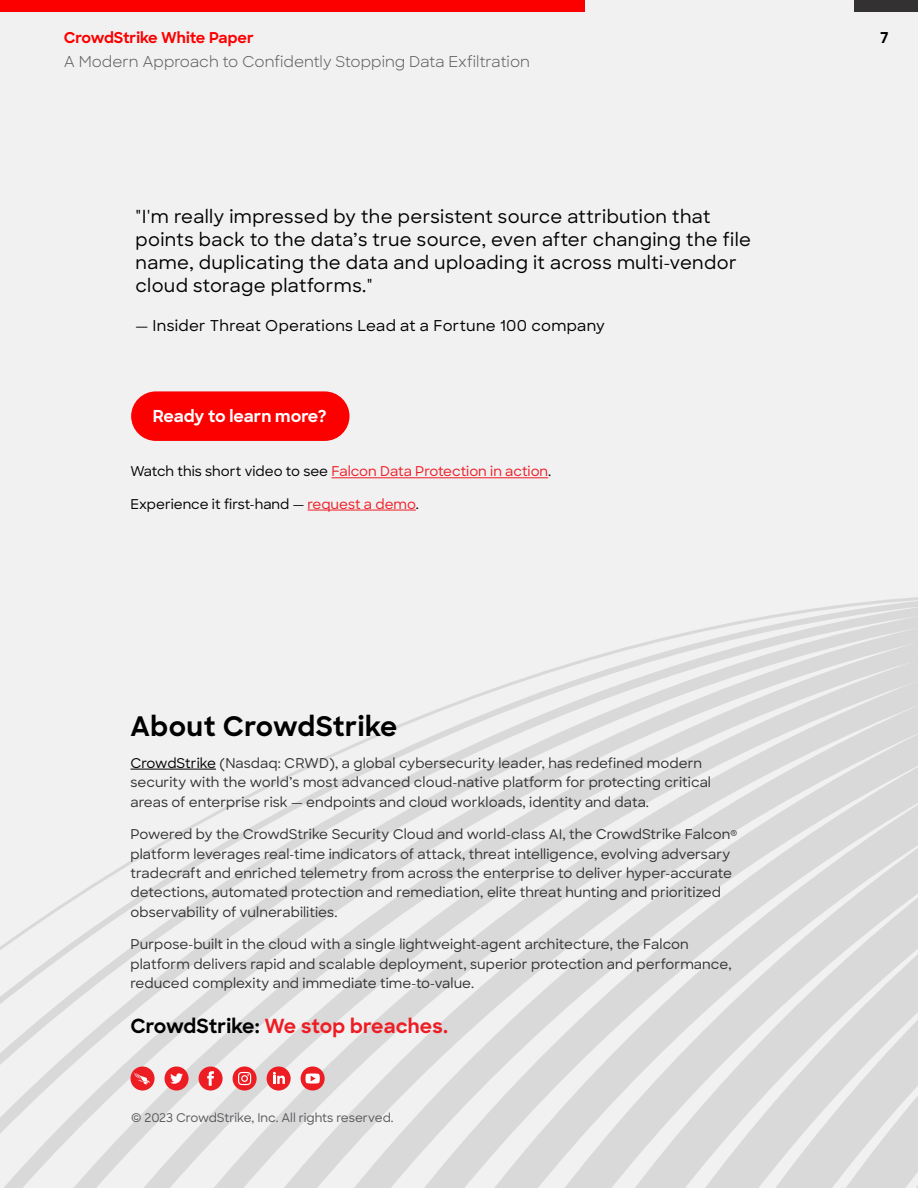
<style>
.page{position:relative;width:918px;height:1188px;background:#f1f1f2}
.page>*{position:absolute;margin:0;border:0;box-sizing:border-box;transform-origin:0 0}
.t1{font:700 27px "Crowdstrike Sharp Sans";letter-spacing:.02em;color:#000}
.t2{font:700 19.5px "Crowdstrike Sharp Sans";letter-spacing:.005em;color:#ed1d24}
.t3{font:18px/23px "Crowdstrike Sharp Sans Mdm";letter-spacing:.02em;color:#000}
.t4{font:700 16.5px "Crowdstrike Sharp Sans";color:#fff}
.t5{font:15px "Crowdstrike Sharp Sans";color:#58595b}
.t6{font:15px "Crowdstrike Sharp Sans Mdm";letter-spacing:.02em;color:#000}
.t7{font:700 15px "Crowdstrike Sharp Sans";color:#fc0000}
.t8{font:700 15px "Crowdstrike Sharp Sans";color:#000}
.t9{font:13.5px/19.5px "Crowdstrike Sharp Sans Mdm";letter-spacing:.005em;color:#333}
.t10{font:13.5px "Crowdstrike Sharp Sans Mdm";color:#ed1c24}
.t11{font:13.5px "Crowdstrike Sharp Sans Mdm";color:#000}
.t12{font:12px "Crowdstrike Sharp Sans Mdm";color:#58595b}
.s1{color:#000}
.s2{color:#ed1c24}
</style>
<div class="page">
<div style="left:0;top:0;width:585px;height:11px;background:#fc0000"></div>
<div style="left:854px;top:0;width:64px;height:11px;background:#333132"></div>
<svg style="left:0;top:917px;width:43px;height:271px"></svg>
<svg style="left:43px;top:867px;width:77px;height:321px"></svg>
<svg style="left:120px;top:768px;width:77px;height:420px"></svg>
<svg style="left:197px;top:768px;width:76px;height:420px"></svg>
<svg style="left:273px;top:747px;width:75px;height:441px"></svg>
<svg style="left:348px;top:716px;width:73px;height:472px"></svg>
<svg style="left:421px;top:688px;width:74px;height:500px"></svg>
<svg style="left:495px;top:664px;width:73px;height:524px"></svg>
<svg style="left:568px;top:643px;width:74px;height:545px"></svg>
<svg style="left:642px;top:597px;width:276px;height:591px"></svg>
<div style="left:165px;top:1066px;width:24px;height:25px;background:#ed1d24;border-radius:12px"></div>
<svg style="left:170px;top:1073px;width:13px;height:11px"></svg>
<div style="left:199px;top:1066px;width:24px;height:25px;background:#ed1d24;border-radius:12px"></div>
<svg style="left:207px;top:1071px;width:7px;height:15px"></svg>
<svg style="left:233px;top:1066px;width:24px;height:25px"></svg>
<svg style="left:238px;top:1072px;width:13px;height:13px"></svg>
<div style="left:267px;top:1066px;width:24px;height:25px;background:#ed1d24;border-radius:12px"></div>
<svg style="left:273px;top:1072px;width:12px;height:12px"></svg>
<div style="left:301px;top:1066px;width:24px;height:25px;background:#ed1d24;border-radius:12px"></div>
<svg style="left:305px;top:1073px;width:15px;height:11px"></svg>
<div style="left:131px;top:1066px;width:24px;height:25px;background:#ed1d24;border-radius:12px"></div>
<svg style="left:134px;top:1072px;width:16px;height:13px"></svg>
<hr style="left:130px;top:769px;width:86px;height:1px;background:#000">
<hr style="left:332px;top:477px;width:216px;height:1px;background:#ed1c24">
<hr style="left:308px;top:510px;width:108px;height:1px;background:#ed1c24">
<div style="left:131px;top:391px;width:219px;height:50px;background:#fc0000;border-radius:25px"></div>
<p class="t7" style="left:64px;top:26px;width:192px">CrowdStrike White Paper</p>
<p class="t5" style="left:64px;top:50px;width:468px">A Modern Approach to Confidently Stopping Data Exfiltration</p>
<h3 class="t3" style="left:135px;top:205px;width:617px">"I'm really impressed by the persistent source attribution that points back to the data’s true source, even after changing the file name, duplicating the data and uploading it across multi-vendor cloud storage platforms."</h3>
<p class="t6" style="left:135px;top:314px;width:471px">— Insider Threat Operations Lead at a Fortune 100 company</p>
<p class="t4" style="left:153px;top:404px;width:176px">Ready to learn more?</p>
<p class="t10" style="left:130px;top:462px;width:422px"><span class="s1">Watch this short video to see</span> Falcon Data Protection in action<span class="s1">.</span></p>
<p class="t11" style="left:130px;top:494px;width:290px">Experience it first-hand — <span class="s2">request a demo</span>.</p>
<h1 class="t1" style="left:130px;top:706px;width:268px">About CrowdStrike</h1>
<p class="t9" style="left:130px;top:753px;width:582px"><span class="s1">CrowdStrike</span> (Nasdaq: CRWD), a global cybersecurity leader, has redefined modern security with the world’s most advanced cloud-native platform for protecting critical areas of enterprise risk — endpoints and cloud workloads, identity and data.</p>
<p class="t9" style="left:130px;top:824px;width:608px">Powered by the CrowdStrike Security Cloud and world-class AI, the CrowdStrike Falcon<sup>® </sup>platform leverages real-time indicators of attack, threat intelligence, evolving adversary tradecraft and enriched telemetry from across the enterprise to deliver hyper-accurate detections, automated protection and remediation, elite threat hunting and prioritized observability of vulnerabilities.</p>
<p class="t9" style="left:130px;top:934px;width:603px">Purpose-built in the cloud with a single lightweight-agent architecture, the Falcon platform delivers rapid and scalable deployment, superior protection and performance, reduced complexity and immediate time-to-value.</p>
<h2 class="t2" style="left:130px;top:1011px;width:319px"><span class="s1">CrowdStrike:</span> We stop breaches.</h2>
<p class="t12" style="left:131px;top:1109px;width:264px">© 2023 CrowdStrike, Inc. All rights reserved.</p>
<p class="t8" style="left:880px;top:26px;width:10px">7</p>
</div>
